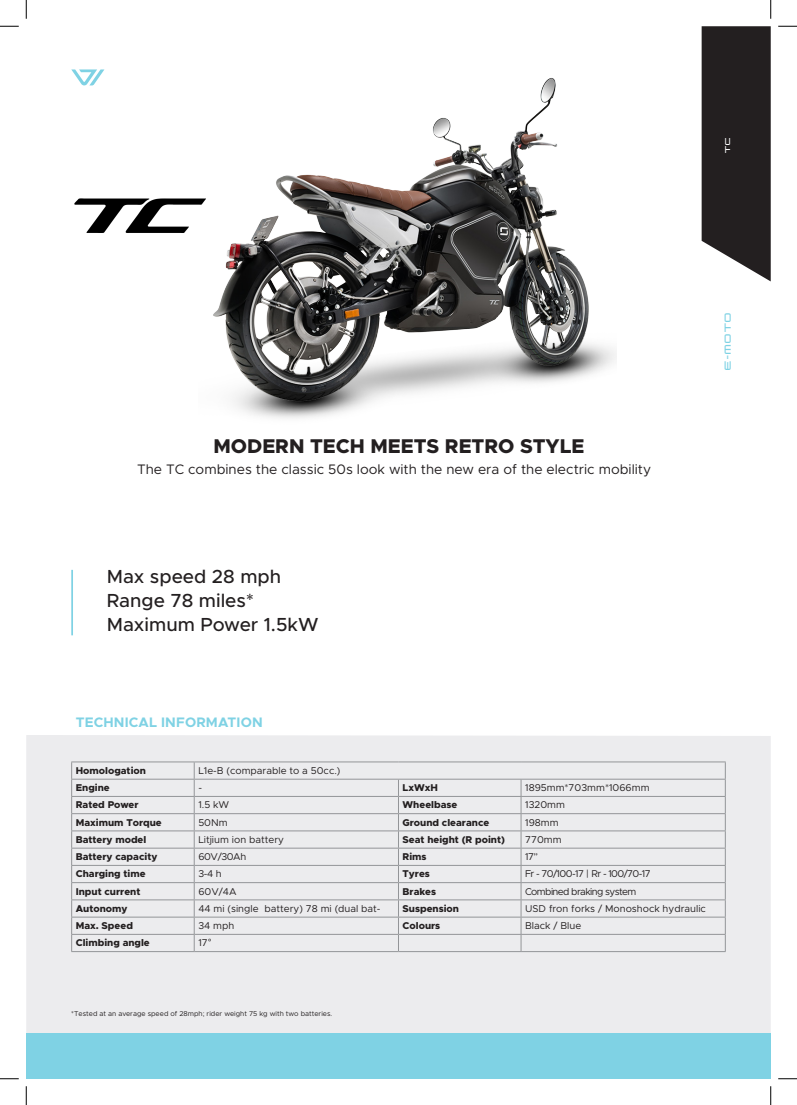
<style>
.page{position:relative;width:797px;height:1105px;background:#fff}
.page>*{position:absolute;margin:0;border:0;box-sizing:border-box;transform-origin:0 0}
.t1{font:800 20px "Metropolis";color:#231f20}
.t2{font:500 19px "Metropolis";color:#231f20}
.t3{font:13.75px "Metropolis";color:#231f20}
.t4{font:700 13.75px "Metropolis";letter-spacing:.01em;color:#7fd2e4}
.t5{font:12.5px "Nebula";color:#7fd2e4}
.t6{font:10px "Nebula";color:#fff}
.t7{font:800 9.88px "Metropolis";color:#231f20}
.t8{font:9.88px "Metropolis";color:#231f20}
.t9{font:9.88px "Metropolis";letter-spacing:-.06em;color:#231f20}
.t10{font:7px "Metropolis";color:#231f20}
.s1{font-family:"Arial"}
</style>
<div class="page">
<div style="left:26px;top:735px;width:744px;height:299px;background:#ececee"></div>
<div style="left:26px;top:1034px;width:744px;height:45px;background:#7fd2e4"></div>
<hr style="left:71px;top:570px;width:2px;height:65px;background:#7fd2e4">
<hr style="left:71px;top:761px;width:123px;height:1px;background:#939598">
<hr style="left:194px;top:761px;width:204px;height:1px;background:#939598">
<hr style="left:398px;top:761px;width:123px;height:1px;background:#939598">
<hr style="left:521px;top:761px;width:204px;height:1px;background:#939598">
<hr style="left:71px;top:779px;width:123px;height:1px;background:#939598">
<hr style="left:194px;top:779px;width:204px;height:1px;background:#939598">
<hr style="left:398px;top:779px;width:123px;height:1px;background:#939598">
<hr style="left:521px;top:779px;width:204px;height:1px;background:#939598">
<hr style="left:71px;top:796px;width:123px;height:1px;background:#939598">
<hr style="left:194px;top:796px;width:204px;height:1px;background:#939598">
<hr style="left:398px;top:796px;width:123px;height:1px;background:#939598">
<hr style="left:521px;top:796px;width:204px;height:1px;background:#939598">
<hr style="left:71px;top:813px;width:123px;height:1px;background:#939598">
<hr style="left:194px;top:813px;width:204px;height:1px;background:#939598">
<hr style="left:398px;top:813px;width:123px;height:1px;background:#939598">
<hr style="left:521px;top:813px;width:204px;height:1px;background:#939598">
<hr style="left:71px;top:830px;width:123px;height:1px;background:#939598">
<hr style="left:194px;top:830px;width:204px;height:1px;background:#939598">
<hr style="left:398px;top:830px;width:123px;height:1px;background:#939598">
<hr style="left:521px;top:830px;width:204px;height:1px;background:#939598">
<hr style="left:71px;top:848px;width:123px;height:1px;background:#939598">
<hr style="left:194px;top:848px;width:204px;height:1px;background:#939598">
<hr style="left:398px;top:848px;width:123px;height:1px;background:#939598">
<hr style="left:521px;top:848px;width:204px;height:1px;background:#939598">
<hr style="left:71px;top:865px;width:123px;height:1px;background:#939598">
<hr style="left:194px;top:865px;width:204px;height:1px;background:#939598">
<hr style="left:398px;top:865px;width:123px;height:1px;background:#939598">
<hr style="left:521px;top:865px;width:204px;height:1px;background:#939598">
<hr style="left:71px;top:882px;width:123px;height:1px;background:#939598">
<hr style="left:194px;top:882px;width:204px;height:1px;background:#939598">
<hr style="left:398px;top:882px;width:123px;height:1px;background:#939598">
<hr style="left:521px;top:882px;width:204px;height:1px;background:#939598">
<hr style="left:71px;top:899px;width:123px;height:1px;background:#939598">
<hr style="left:194px;top:899px;width:204px;height:1px;background:#939598">
<hr style="left:398px;top:899px;width:123px;height:1px;background:#939598">
<hr style="left:521px;top:899px;width:204px;height:1px;background:#939598">
<hr style="left:71px;top:917px;width:123px;height:1px;background:#939598">
<hr style="left:194px;top:917px;width:204px;height:1px;background:#939598">
<hr style="left:398px;top:917px;width:123px;height:1px;background:#939598">
<hr style="left:521px;top:917px;width:204px;height:1px;background:#939598">
<hr style="left:71px;top:934px;width:123px;height:1px;background:#939598">
<svg style="left:71px;top:762px;width:1px;height:189px"></svg>
<hr style="left:194px;top:934px;width:204px;height:1px;background:#939598">
<svg style="left:194px;top:762px;width:1px;height:189px"></svg>
<hr style="left:398px;top:934px;width:123px;height:1px;background:#939598">
<svg style="left:398px;top:779px;width:1px;height:172px"></svg>
<hr style="left:521px;top:934px;width:204px;height:1px;background:#939598">
<svg style="left:520px;top:779px;width:1px;height:172px"></svg>
<svg style="left:725px;top:762px;width:1px;height:189px"></svg>
<hr style="left:71px;top:951px;width:123px;height:1px;background:#939598">
<hr style="left:194px;top:951px;width:204px;height:1px;background:#939598">
<hr style="left:398px;top:951px;width:123px;height:1px;background:#939598">
<hr style="left:521px;top:951px;width:204px;height:1px;background:#939598">
<img style="left:213px;top:78px;width:403px;height:341px">
<svg style="left:701px;top:26px;width:69px;height:255px;background:#363233"></svg>
<svg style="left:71px;top:69px;width:33px;height:17px"></svg>
<img style="left:74px;top:198px;width:132px;height:35px">
<svg style="left:0;top:25px;width:19px;height:2px"></svg>
<svg style="left:778px;top:25px;width:19px;height:2px"></svg>
<svg style="left:0;top:1078px;width:19px;height:1px"></svg>
<svg style="left:778px;top:1078px;width:19px;height:1px"></svg>
<svg style="left:25px;top:0;width:2px;height:19px"></svg>
<svg style="left:25px;top:1086px;width:2px;height:19px"></svg>
<svg style="left:770px;top:0;width:1px;height:19px"></svg>
<svg style="left:770px;top:1086px;width:1px;height:19px"></svg>
<p class="t6" style="left:722px;top:153px;width:18px;rotate:-90deg">TC</p>
<p class="t1" style="left:213px;top:433px;width:372px">MODERN TECH MEETS RETRO STYLE</p>
<p class="t3" style="left:137px;top:461px;width:515px">The TC combines the classic 50s look with the new era of the electric mobility</p>
<p class="t5" style="left:721px;top:370px;width:60px;rotate:-90deg">e-moto</p>
<p class="t2" style="left:107px;top:565px;width:176px">Max speed 28 mph</p>
<p class="t2" style="left:107px;top:588px;width:148px">Range 78 miles*</p>
<p class="t2" style="left:107px;top:612px;width:213px">Maximum Power 1.5kW</p>
<p class="t4" style="left:76px;top:714px;width:188px">TECHNICAL INFORMATION</p>
<p class="t7" style="left:76px;top:764px;width:72px">Homologation</p>
<p class="t8" style="left:198px;top:764px;width:144px">L1e-B (comparable to a 50cc.)</p>
<p class="t7" style="left:76px;top:781px;width:35px">Engine</p>
<p class="t8" style="left:198px;top:782px;width:5px">-</p>
<p class="t7" style="left:402px;top:781px;width:37px">LxWxH</p>
<p class="t8" style="left:525px;top:782px;width:126px">1895mm*703mm*1066mm</p>
<p class="t7" style="left:76px;top:799px;width:64px">Rated Power</p>
<p class="t8" style="left:198px;top:799px;width:32px">1.5 kW</p>
<p class="t7" style="left:402px;top:799px;width:56px">Wheelbase</p>
<p class="t8" style="left:525px;top:799px;width:41px">1320mm</p>
<p class="t7" style="left:76px;top:816px;width:87px">Maximum Torque</p>
<p class="t8" style="left:198px;top:816px;width:31px">50Nm</p>
<p class="t7" style="left:402px;top:816px;width:88px">Ground clearance</p>
<p class="t8" style="left:525px;top:816px;width:35px">198mm</p>
<p class="t7" style="left:76px;top:833px;width:72px">Battery model</p>
<p class="t8" style="left:198px;top:833px;width:87px">Litjium ion battery</p>
<p class="t7" style="left:402px;top:833px;width:104px">Seat height (R point)</p>
<p class="t8" style="left:525px;top:833px;width:38px">770mm</p>
<p class="t7" style="left:76px;top:850px;width:83px">Battery capacity</p>
<p class="t8" style="left:198px;top:851px;width:49px">60V/30Ah</p>
<p class="t7" style="left:402px;top:850px;width:26px">Rims</p>
<p class="t8" style="left:525px;top:851px;width:14px">17”</p>
<p class="t7" style="left:76px;top:868px;width:71px">Charging time</p>
<p class="t8" style="left:198px;top:868px;width:25px">3-4 h</p>
<p class="t7" style="left:402px;top:868px;width:29px">Tyres</p>
<p class="t9" style="left:525px;top:868px;width:127px">Fr - 70/100-17 | Rr - 100/70-17</p>
<p class="t7" style="left:76px;top:885px;width:66px">Input current</p>
<p class="t8" style="left:198px;top:885px;width:40px">60V/4A</p>
<p class="t7" style="left:402px;top:885px;width:35px">Brakes</p>
<p class="t9" style="left:525px;top:885px;width:113px">Combined braking system</p>
<p class="t7" style="left:76px;top:902px;width:53px">Autonomy</p>
<p class="t8" style="left:198px;top:902px;width:184px">44 mi (single battery) 78 mi (dual bat-</p>
<p class="t7" style="left:402px;top:902px;width:58px">Suspension</p>
<p class="t8" style="left:525px;top:902px;width:182px">USD fron forks / Monoshock hydraulic</p>
<p class="t7" style="left:76px;top:919px;width:59px">Max. Speed</p>
<p class="t8" style="left:198px;top:919px;width:37px">34 mph</p>
<p class="t7" style="left:402px;top:919px;width:39px">Colours</p>
<p class="t8" style="left:525px;top:919px;width:58px">Black / Blue</p>
<p class="t7" style="left:76px;top:937px;width:76px">Climbing angle</p>
<p class="t8" style="left:198px;top:936px;width:15px">17<span class="s1">°</span></p>
<p class="t10" style="left:71px;top:1009px;width:262px">*Tested at an average speed of 28mph; rider weight 75 kg with two batteries.</p>
</div>
